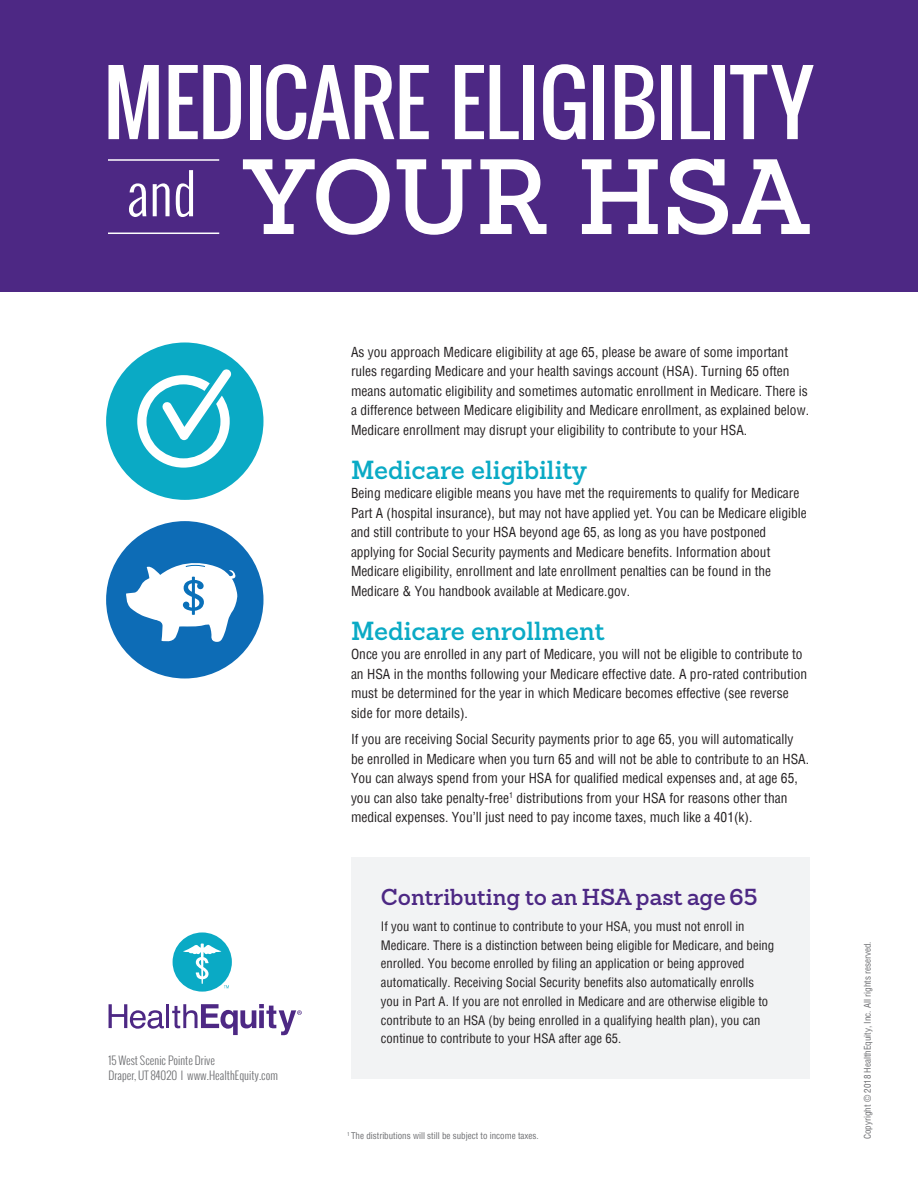
<style>
.page{position:relative;width:918px;height:1188px;background:#fff}
.page>*{position:absolute;margin:0;border:0;box-sizing:border-box;transform-origin:0 0}
.t1{font:600 104.1px "Sanchez Slab";color:#fff}
.t2{font:84.75px "Oswald";letter-spacing:-.01em;color:#fff}
.t3{font:600 25.5px "Sanchez Slab";color:#0aaac5}
.t4{font:600 22.5px "Sanchez Slab";color:#4d2884}
.t5{font:condensed 13.5px/19.5px "Helvetica";color:#231f20}
.t6{font:condensed 12.75px/18.8px "Helvetica";color:#231f20}
.t7{font:300 11.25px/15px "Oswald";color:#6c6d70}
.t8{font:condensed 9px "Helvetica";color:#6c6d70}
</style>
<div class="page">
<div style="left:351px;top:858px;width:458px;height:221px;background:#f2f3f4"></div>
<div style="left:0;top:0;width:918px;height:292px;background:#4d2884"></div>
<hr style="left:108px;top:159px;width:111px;height:2px;background:#fff">
<hr style="left:108px;top:233px;width:111px;height:1px;background:#fff">
<div style="left:106px;top:521px;width:157px;height:157px;background:#0d6cb6;border-radius:50%"></div>
<div style="left:106px;top:342px;width:157px;height:158px;background:#0aaac5;border-radius:50%"></div>
<svg style="left:126px;top:563px;width:112px;height:79px"></svg>
<svg style="left:137px;top:369px;width:95px;height:99px"></svg>
<svg style="left:109px;top:1004px;width:55px;height:25px"></svg>
<hr style="left:166px;top:1004px;width:3px;height:24px;background:#4d2884">
<svg style="left:172px;top:1004px;width:130px;height:31px"></svg>
<div style="left:173px;top:932px;width:59px;height:60px;background:#0aaac5;border-radius:50%"></div>
<svg style="left:183px;top:944px;width:46px;height:44px"></svg>
<h2 class="t2" style="left:103px;top:39px;width:712px">MEDICARE ELIGIBILITY</h2>
<h1 class="t1" style="left:127px;top:127px;width:683px"><sup>and</sup> YOUR HSA</h1>
<p class="t5" style="left:351px;top:342px;width:460px">As you approach Medicare eligibility at age 65, please be aware of some important rules regarding Medicare and your health savings account (HSA). Turning 65 often means automatic eligibility and sometimes automatic enrollment in Medicare. There is a difference between Medicare eligibility and Medicare enrollment, as explained below.<br>Medicare enrollment may disrupt your eligibility to contribute to your HSA.</p>
<h3 class="t3" style="left:351px;top:452px;width:238px">Medicare eligibility</h3>
<p class="t5" style="left:351px;top:483px;width:457px">Being medicare eligible means you have met the requirements to qualify for Medicare Part A (hospital insurance), but may not have applied yet. You can be Medicare eligible and still contribute to your HSA beyond age 65, as long as you have postponed applying for Social Security payments and Medicare benefits. Information about Medicare eligibility, enrollment and late enrollment penalties can be found in the Medicare &amp; You handbook available at Medicare.gov.</p>
<h3 class="t3" style="left:351px;top:614px;width:255px">Medicare enrollment</h3>
<p class="t5" style="left:351px;top:645px;width:458px">Once you are enrolled in any part of Medicare, you will not be eligible to contribute to an HSA in the months following your Medicare effective date. A pro-rated contribution must be determined for the year in which Medicare becomes effective (see reverse side for more details).</p>
<p class="t5" style="left:351px;top:729px;width:460px">If you are receiving Social Security payments prior to age 65, you will automatically be enrolled in Medicare when you turn 65 and will not be able to contribute to an HSA.<br>You can always spend from your HSA for qualified medical expenses and, at age 65, you can also take penalty-free<sup>1</sup> distributions from your HSA for reasons other than medical expenses. You’ll just need to pay income taxes, much like a 401(k).</p>
<p class="t7" style="left:109px;top:1053px;width:171px">15 West Scenic Pointe Drive<br>Draper, UT 84020 I www.HealthEquity.com</p>
<h3 class="t4" style="left:381px;top:882px;width:378px">Contributing to an HSA past age 65</h3>
<p class="t6" style="left:381px;top:917px;width:395px">If you want to continue to contribute to your HSA, you must not enroll in Medicare. There is a distinction between being eligible for Medicare, and being enrolled. You become enrolled by filing an application or being approved automatically. Receiving Social Security benefits also automatically enrolls you in Part A. If you are not enrolled in Medicare and are otherwise eligible to contribute to an HSA (by being enrolled in a qualifying health plan), you can continue to contribute to your HSA after age 65.</p>
<p class="t8" style="left:347px;top:1130px;width:193px"><sup>1</sup> The distributions will still be subject to income taxes.</p>
<p class="t8" style="left:862px;top:1139px;width:199px;rotate:-90deg">Copyright © 2018 HealthEquity, Inc. All rights reserved.</p>
</div>
